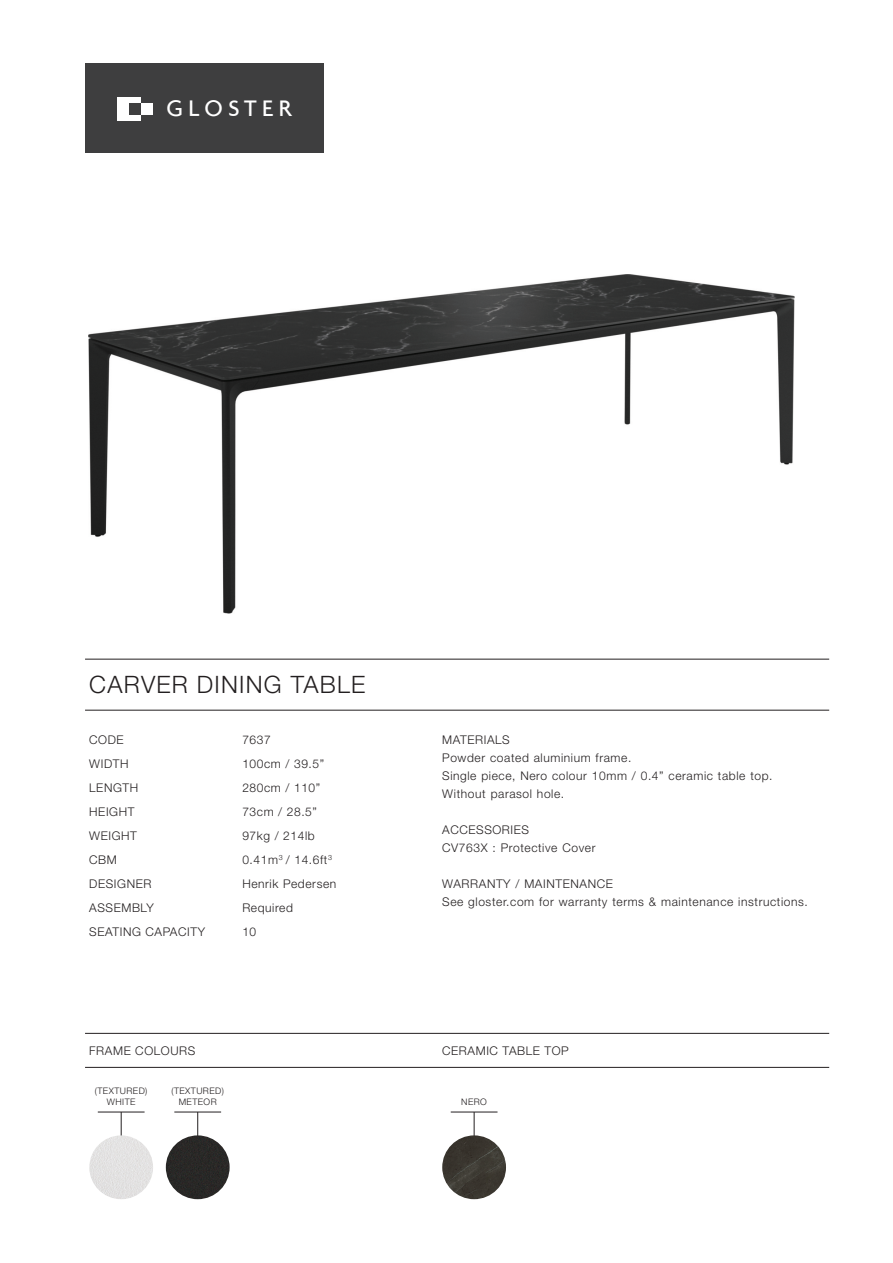
<style>
.page{position:relative;width:893px;height:1263px;background:#fff}
.page>*{position:absolute;margin:0;border:0;box-sizing:border-box;transform-origin:0 0}
.t1{font:500 24.3px "Agenda";letter-spacing:.225em;color:#fff}
.t2{font:300 24px "Helvetica Neue LT Std";letter-spacing:.05em;color:#231f20}
.t3{font:300 12px/24px "Helvetica Neue LT Std";letter-spacing:.05em;color:#231f20}
.t4{font:300 9px/10.8px "Helvetica Neue LT Std";letter-spacing:.05em;color:#231f20;text-align:center}
</style>
<div class="page">
<img style="left:88px;top:274px;width:707px;height:340px">
<hr style="left:85px;top:659px;width:744px;height:1px;background:#231f20">
<hr style="left:85px;top:710px;width:744px;height:1px;background:#231f20">
<hr style="left:85px;top:1067px;width:744px;height:1px;background:#231f20">
<hr style="left:85px;top:1033px;width:744px;height:1px;background:#231f20">
<div style="left:85px;top:64px;width:238px;height:89px;background:#3e3e3f"></div>
<svg style="left:474px;top:1113px;width:1px;height:22px"></svg>
<img style="left:442px;top:1135px;width:64px;height:64px;border-radius:50%">
<hr style="left:451px;top:1112px;width:46px;height:1px;background:#231f20">
<svg style="left:121px;top:1113px;width:1px;height:22px"></svg>
<div style="left:89px;top:1135px;width:64px;height:64px;background:#e3e2e2;border-radius:50%"></div>
<hr style="left:98px;top:1112px;width:47px;height:1px;background:#231f20">
<svg style="left:197px;top:1113px;width:1px;height:22px"></svg>
<div style="left:166px;top:1135px;width:64px;height:64px;background:#292826;border-radius:50%"></div>
<hr style="left:174px;top:1112px;width:47px;height:1px;background:#231f20">
<img style="left:117px;top:97px;width:35px;height:23px">
<h1 class="t1" style="left:166px;top:94px;width:126px">GLOSTER</h1>
<h2 class="t2" style="left:89px;top:676px;width:278px">CARVER DINING TABLE</h2>
<p class="t3" style="left:89px;top:729px;width:117px">CODE<br>WIDTH<br>LENGTH<br>HEIGHT<br>WEIGHT<br>CBM<br>DESIGNER<br>ASSEMBLY<br>SEATING CAPACITY</p>
<p class="t3" style="left:242px;top:729px;width:95px">7637<br>100cm / 39.5”<br>280cm / 110”<br>73cm / 28.5”<br>97kg / 214lb<br>0.41m<sup>3</sup> / 14.6ft<sup>3<br></sup>Henrik Pedersen<br>Required<br>10</p>
<p class="t3" style="left:442px;top:732px;width:332px;line-height:18px">MATERIALS<br>Powder coated aluminium frame.<br>Single piece, Nero colour 10mm / 0.4” ceramic table top.<br>Without parasol hole.</p>
<p class="t3" style="left:442px;top:822px;width:155px;line-height:18px">ACCESSORIES<br>CV763X : Protective Cover</p>
<p class="t3" style="left:442px;top:876px;width:367px;line-height:18px">WARRANTY / MAINTENANCE<br>See gloster.com for warranty terms &amp; maintenance instructions.</p>
<p class="t3" style="left:89px;top:1039px;width:108px">FRAME COLOURS</p>
<p class="t3" style="left:442px;top:1039px;width:128px">CERAMIC TABLE TOP</p>
<p class="t4" style="left:95px;top:1087px;width:54px">(TEXTURED)<br>WHITE</p>
<p class="t4" style="left:171px;top:1087px;width:54px">(TEXTURED)<br>METEOR</p>
<p class="t4" style="left:461px;top:1097px;width:27px">NERO</p>
</div>
